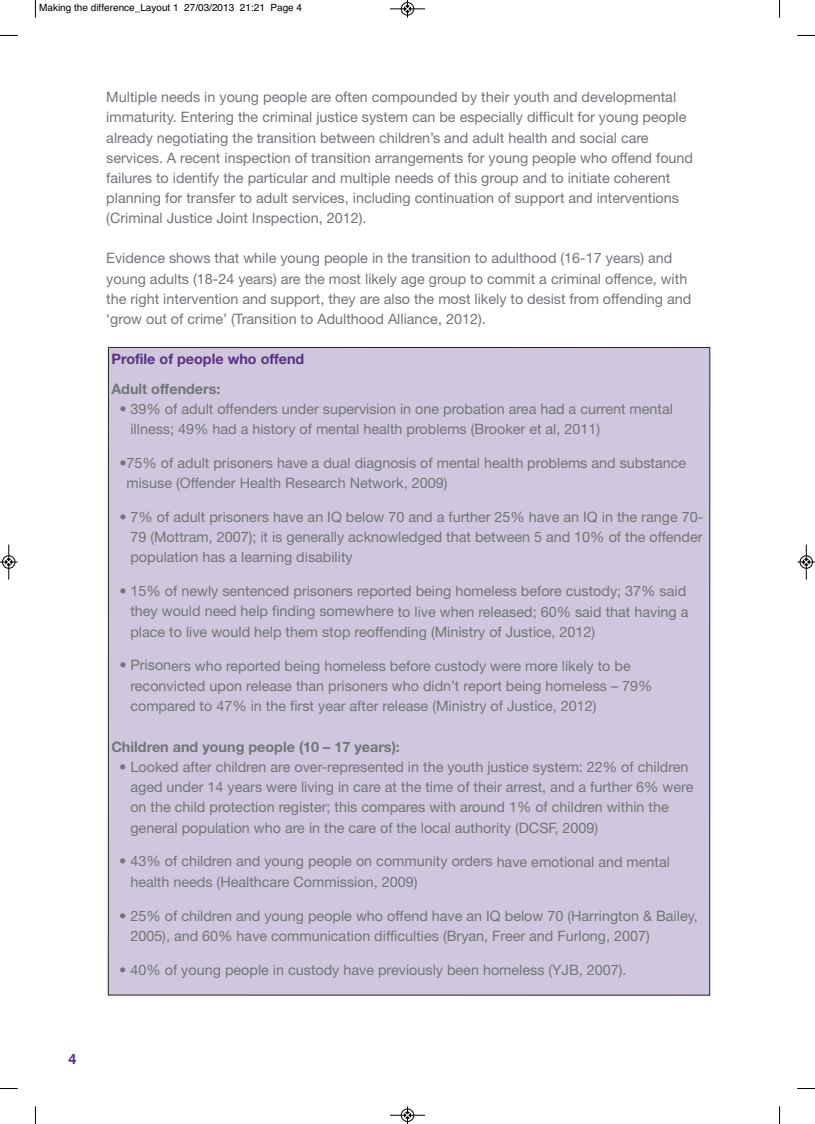
<style>
.page{position:relative;width:815px;height:1124px;background:#fff}
.page>*{position:absolute;margin:0;border:0;box-sizing:border-box;transform-origin:0 0}
.t1{font:14.38px/20.1px "Helvetica Neue";color:#727479}
.t2{font:700 14.38px "Helvetica Neue";color:#727479}
.t3{font:700 14.38px "Helvetica Neue";color:#5a3085}
.t4{font:10px "Helvetica";color:#000}
</style>
<div class="page">
<div style="left:108px;top:347px;width:602px;height:647px;background:#d0c7de"></div>
<svg style="left:35px;top:0;width:1px;height:18px"></svg>
<svg style="left:0;top:35px;width:18px;height:1px"></svg>
<svg style="left:779px;top:0;width:1px;height:18px"></svg>
<svg style="left:797px;top:35px;width:18px;height:1px"></svg>
<svg style="left:35px;top:1106px;width:1px;height:17px"></svg>
<svg style="left:0;top:1088px;width:18px;height:1px"></svg>
<svg style="left:779px;top:1106px;width:1px;height:17px"></svg>
<svg style="left:797px;top:1088px;width:18px;height:1px"></svg>
<div style="left:401px;top:2px;width:13px;height:14px;border:1px solid #fff;border-radius:50%"></div>
<hr style="left:390px;top:9px;width:35px;height:1px;background:#000">
<div style="left:401px;top:2px;width:13px;height:13px;border:1px solid #000;border-radius:50%"></div>
<svg style="left:404px;top:0;width:7px;height:18px"></svg>
<hr style="left:390px;top:1114px;width:35px;height:1px;background:#000">
<div style="left:401px;top:1108px;width:13px;height:13px;border:1px solid #000;border-radius:50%"></div>
<svg style="left:404px;top:1106px;width:7px;height:17px"></svg>
<hr style="left:9px;top:544px;width:1px;height:35px;background:#000">
<div style="left:2px;top:555px;width:13px;height:13px;border:1px solid #000;border-radius:50%"></div>
<svg style="left:0;top:558px;width:18px;height:7px"></svg>
<hr style="left:806px;top:544px;width:1px;height:35px;background:#000">
<div style="left:800px;top:555px;width:13px;height:13px;border:1px solid #000;border-radius:50%"></div>
<svg style="left:798px;top:558px;width:17px;height:7px"></svg>
<p class="t4" style="left:39px;top:2px;width:264px">Making the difference_Layout 1 27/03/2013 21:21 Page 4</p>
<p class="t1" style="left:106px;top:87px;width:588px">Multiple needs in young people are often compounded by their youth and developmental immaturity. Entering the criminal justice system can be especially difficult for young people already negotiating the transition between children’s and adult health and social care services. A recent inspection of transition arrangements for young people who offend found failures to identify the particular and multiple needs of this group and to initiate coherent planning for transfer to adult services, including continuation of support and interventions (Criminal Justice Joint Inspection, 2012).</p>
<p class="t1" style="left:106px;top:248px;width:587px">Evidence shows that while young people in the transition to adulthood (16-17 years) and young adults (18-24 years) are the most likely age group to commit a criminal offence, with the right intervention and support, they are also the most likely to desist from offending and ‘grow out of crime’ (Transition to Adulthood Alliance, 2012).</p>
<p class="t3" style="left:68px;top:1049px;width:9px">4</p>
<p class="t3" style="left:111px;top:350px;width:194px">Profile of people who offend</p>
<p class="t2" style="left:111px;top:379px;width:111px">Adult offenders:</p>
<p class="t1" style="left:130px;top:398px;width:544px;text-indent:-11px">• 39% of adult offenders under supervision in one probation area had a current mental illness; 49% had a history of mental health problems (Brooker et al, 2011)</p>
<p class="t1" style="left:127px;top:452px;width:561px;text-indent:-7px">•75% of adult prisoners have a dual diagnosis of mental health problems and substance misuse (Offender Health Research Network, 2009)</p>
<p class="t1" style="left:130px;top:506px;width:574px;text-align:justify;text-indent:-11px">• 7% of adult prisoners have an IQ below 70 and a further 25% have an IQ in the range 70- 79 (Mottram, 2007); it is generally acknowledged that between 5 and 10% of the offender population has a learning disability</p>
<p class="t1" style="left:130px;top:581px;width:560px;text-indent:-11px">• 15% of newly sentenced prisoners reported being homeless before custody; 37% said they would need help finding somewhere to live when released; 60% said that having a place to live would help them stop reoffending (Ministry of Justice, 2012)</p>
<p class="t1" style="left:130px;top:655px;width:524px;text-indent:-11px">• Prisoners who reported being homeless before custody were more likely to be reconvicted upon release than prisoners who didn’t report being homeless – 79% compared to 47% in the first year after release (Ministry of Justice, 2012)</p>
<p class="t2" style="left:111px;top:737px;width:290px">Children and young people (10 – 17 years):</p>
<p class="t1" style="left:130px;top:756px;width:565px;text-indent:-11px">• Looked after children are over-represented in the youth justice system: 22% of children aged under 14 years were living in care at the time of their arrest, and a further 6% were on the child protection register; this compares with around 1% of children within the general population who are in the care of the local authority (DCSF, 2009)</p>
<p class="t1" style="left:130px;top:851px;width:541px;text-indent:-11px">• 43% of children and young people on community orders have emotional and mental health needs (Healthcare Commission, 2009)</p>
<p class="t1" style="left:130px;top:905px;width:569px;text-indent:-11px">• 25% of children and young people who offend have an IQ below 70 (Harrington &amp; Bailey,<br>2005), and 60% have communication difficulties (Bryan, Freer and Furlong, 2007)</p>
<p class="t1" style="left:119px;top:959px;width:509px">• 40% of young people in custody have previously been homeless (YJB, 2007).</p>
</div>
